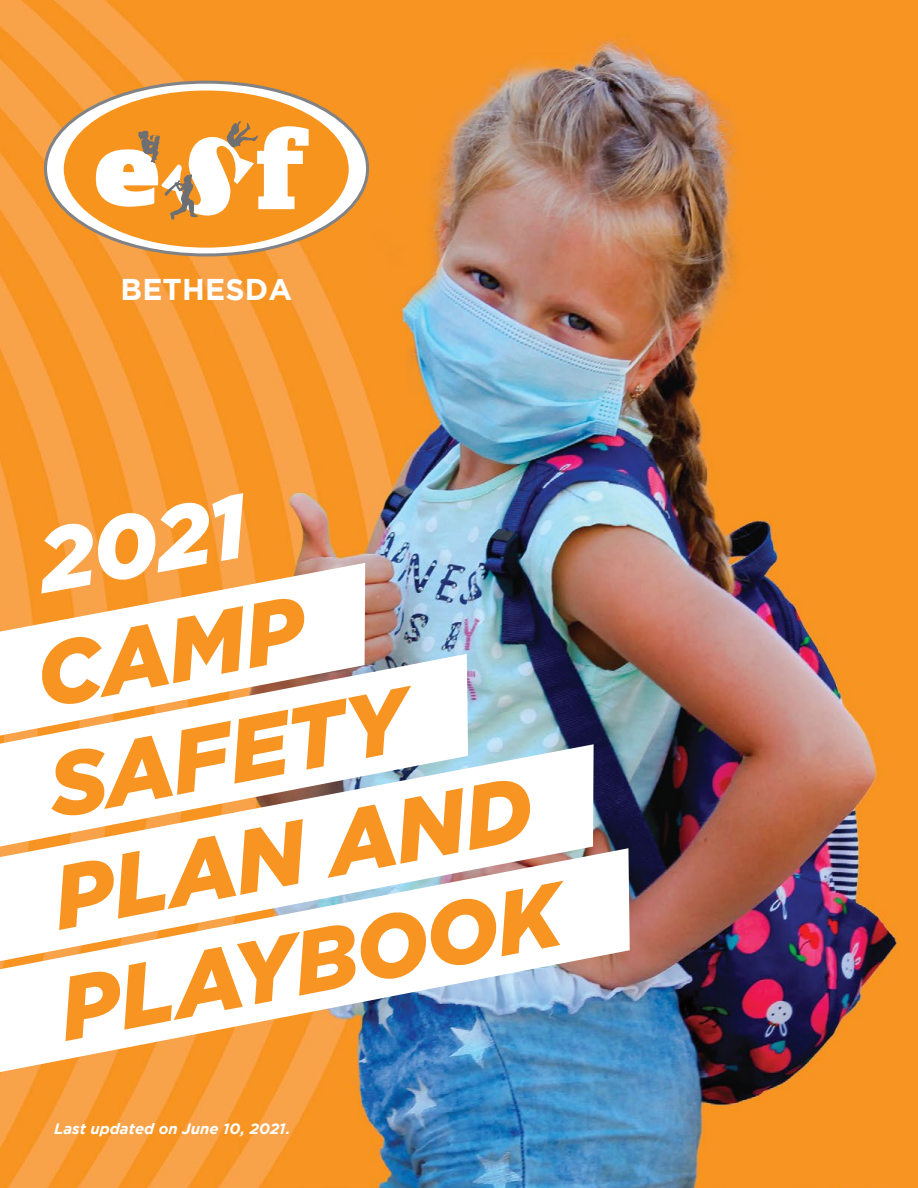
<style>
.page{position:relative;width:918px;height:1188px;background:#fff}
.page>*{position:absolute;margin:0;border:0;box-sizing:border-box;transform-origin:0 0}
.t1{font:italic 900 89.25px "Gotham";color:#f89421}
.t2{font:italic 900 89.25px "Gotham";color:#fff}
.t3{font:700 30px "Gotham";letter-spacing:.005em;color:#fff}
.t4{font:italic 700 15px "Gotham";color:#fff}
</style>
<div class="page">
<img style="left:0;top:0;width:918px;height:1188px">
<svg style="left:0;top:563px;width:365px;height:91px"></svg>
<svg style="left:0;top:744px;width:594px;height:104px"></svg>
<svg style="left:0;top:654px;width:468px;height:193px"></svg>
<svg style="left:0;top:848px;width:630px;height:224px"></svg>
<svg style="left:42px;top:79px;width:329px;height:179px"></svg>
<div style="left:64px;top:91px;width:285px;height:157px;background:#f7941e;border-radius:50%"></div>
<svg style="left:94px;top:0;width:216px;height:146px"></svg>
<svg style="left:94px;top:121px;width:214px;height:99px"></svg>
<p class="t3" style="left:121px;top:272px;width:173px">BETHESDA</p>
<p class="t2" style="left:30px;top:511px;width:212px;rotate:-10deg">2021</p>
<p class="t1" style="left:27px;top:627px;width:273px;rotate:-11deg">CAMP</p>
<p class="t1" style="left:39px;top:737px;width:364px;rotate:-11deg">SAFETY</p>
<p class="t1" style="left:44px;top:848px;width:487px;rotate:-11deg">PLAN AND</p>
<p class="t1" style="left:51px;top:959px;width:510px;rotate:-11deg">PLAYBOOK</p>
<p class="t4" style="left:54px;top:1120px;width:238px">Last updated on June 10, 2021.</p>
</div>
